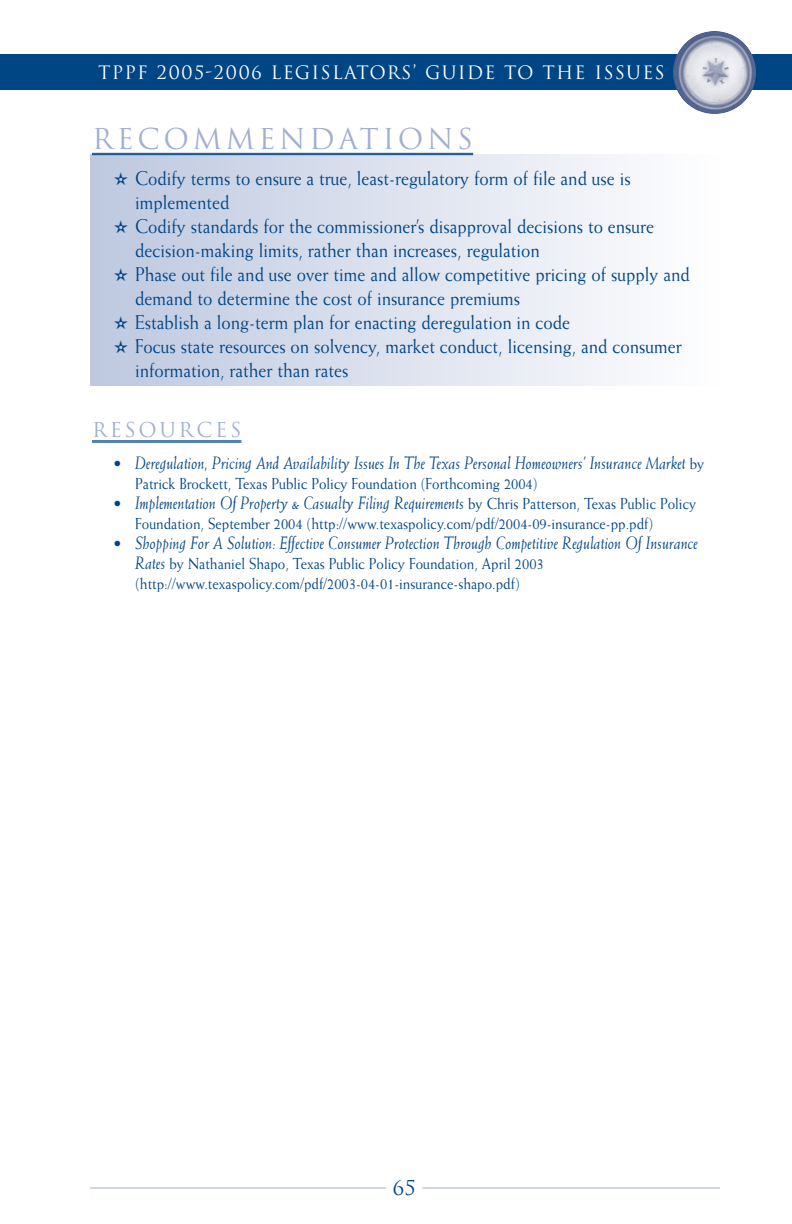
<style>
.page{position:relative;width:792px;height:1224px;background:#fff}
.page>*{position:absolute;margin:0;border:0;box-sizing:border-box;transform-origin:0 0}
.t1{font:28px "Trajan";letter-spacing:.13em;color:#a1afd0}
.t2{font:20px "Weiss";color:#004685;scale:.9 1}
.t3{font:20px "Trajan";letter-spacing:.13em;color:#a1afd0}
.t4{font:20px "Trajan";color:#004685}
.t5{font:italic 18px "Weiss";color:#004685;scale:.9 1}
.t6{font:18px "Trajan";letter-spacing:.065em;color:#fff}
.t7{font:16px/20px "Weiss";color:#004685;scale:.9 1}
.s1{font-style:normal;font-size:16px}
.s2{font-style:italic;font-size:18px}
</style>
<div class="page">
<hr style="left:90px;top:1188px;width:296px;height:1px;background:#a1afd0">
<hr style="left:422px;top:1188px;width:298px;height:1px;background:#a1afd0">
<div style="left:0;top:54px;width:792px;height:36px;background:#004685"></div>
<img style="left:712px;top:31px;width:42px;height:28px">
<div style="left:90px;top:155px;width:630px;height:231px;background:linear-gradient(to right,#bec8df,#fefeff)"></div>
<hr style="left:92px;top:153px;width:381px;height:1px;background:#004685">
<hr style="left:92px;top:154px;width:381px;height:1px;background:#004685">
<hr style="left:92px;top:440px;width:149px;height:1px;background:#004685">
<hr style="left:92px;top:442px;width:149px;height:1px;background:#004685">
<p class="t6" style="left:98px;top:62px;width:568px">TPPF 2005-2006 LEGISLATORS’ GUIDE TO THE ISSUES</p>
<h1 class="t1" style="left:92px;top:123px;width:383px">RECOMMENDATIONS</h1>
<p class="t2" style="left:114px;top:170px;width:576px">✫ Codify terms to ensure a true, least-regulatory form of file and use is</p>
<p class="t2" style="left:135px;top:194px;width:106px">implemented</p>
<p class="t2" style="left:114px;top:218px;width:602px">✫ Codify standards for the commissioner’s disapproval decisions to ensure</p>
<p class="t2" style="left:135px;top:242px;width:451px">decision-making limits, rather than increases, regulation</p>
<p class="t2" style="left:114px;top:266px;width:642px">✫ Phase out file and use over time and allow competitive pricing of supply and</p>
<p class="t2" style="left:135px;top:290px;width:429px">demand to determine the cost of insurance premiums</p>
<p class="t2" style="left:114px;top:314px;width:509px">✫ Establish a long-term plan for enacting deregulation in code</p>
<p class="t2" style="left:114px;top:338px;width:633px">✫ Focus state resources on solvency, market conduct, licensing, and consumer</p>
<p class="t2" style="left:135px;top:362px;width:238px">information, rather than rates</p>
<p class="t3" style="left:92px;top:418px;width:151px">RESOURCES</p>
<p class="t5" style="left:114px;top:456px;width:658px"><span class="s1">•</span> Deregulation, Pricing And Availability Issues In The Texas Personal Homeowners’ Insurance Market <span class="s1">by</span></p>
<p class="t7" style="left:135px;top:475px;width:449px">Patrick Brockett, Texas Public Policy Foundation (Forthcoming 2004)</p>
<p class="t5" style="left:114px;top:496px;width:649px"><span class="s1">•</span> Implementation Of Property &amp; Casualty Filing Requirements <span class="s1">by Chris Patterson, Texas Public Policy</span></p>
<p class="t7" style="left:135px;top:515px;width:577px">Foundation, September 2004 (http://www.texaspolicy.com/pdf/2004-09-insurance-pp.pdf)</p>
<p class="t5" style="left:114px;top:536px;width:651px"><span class="s1">•</span> Shopping For A Solution: Effective Consumer Protection Through Competitive Regulation Of Insurance</p>
<p class="t7" style="left:135px;top:555px;width:455px"><span class="s2">Rates</span> by Nathaniel Shapo, Texas Public Policy Foundation, April 2003 (http://www.texaspolicy.com/pdf/2003-04-01-insurance-shapo.pdf)</p>
<p class="t4" style="left:393px;top:1177px;width:25px">65</p>
</div>
